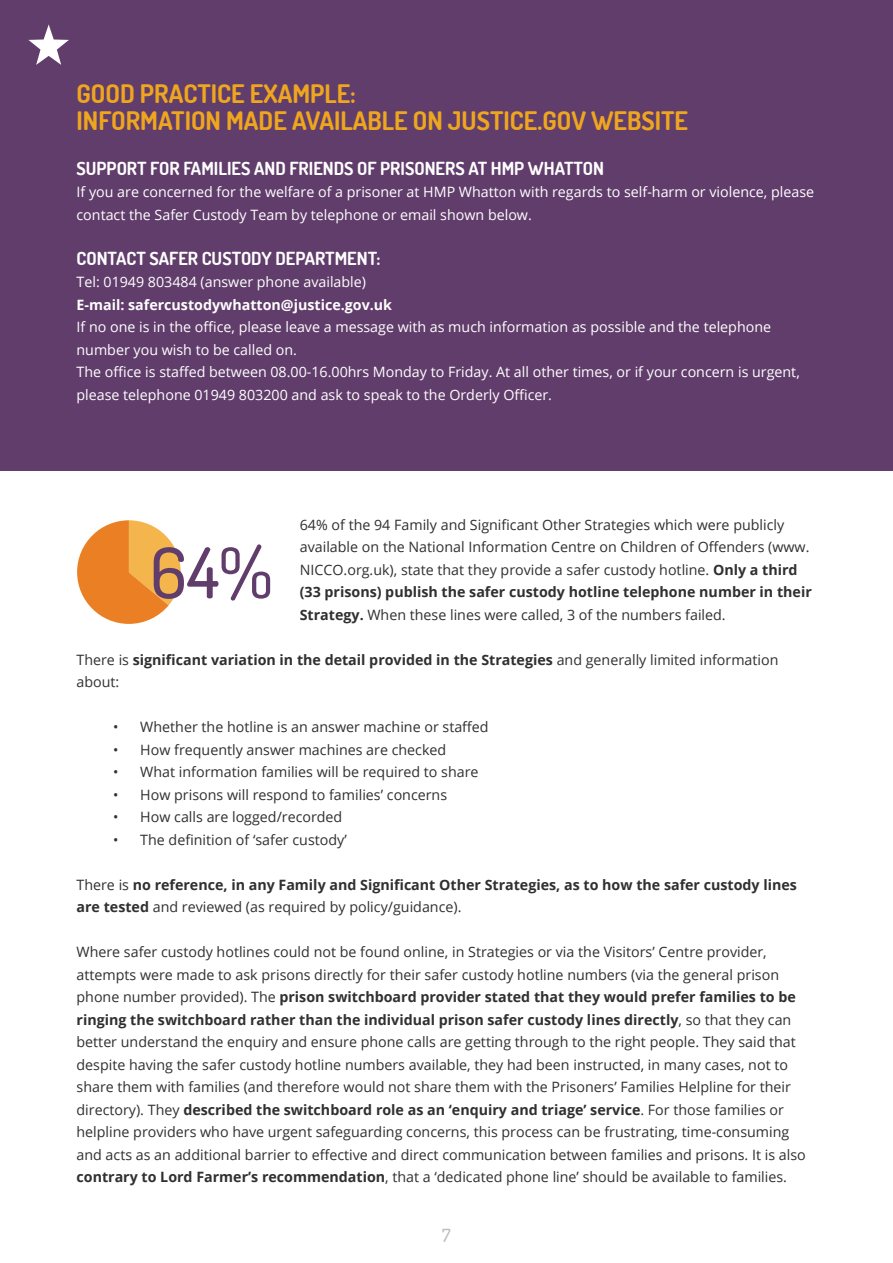
<style>
.page{position:relative;width:893px;height:1263px;background:#fff}
.page>*{position:absolute;margin:0;border:0;box-sizing:border-box;transform-origin:0 0}
.t1{font:500 70.2px "Dosis";color:#613d6b}
.titles{font:700 25.5px "Dosis";color:#eea61f}
.titles-2{font:700 18px "Dosis";color:#fff}
.titles-3{font:500 18px "Dosis";color:#bcbdc0}
.body{font:14.25px/22.5px "Open Sans";color:#312f30}
.body-2{font:14.25px/22.5px "Open Sans";color:#fff}
.body-3{font:700 14.25px/22.5px "Open Sans";color:#312f30}
.body-4{font:700 14.25px "Open Sans";color:#fff}
.s1{font-weight:700}
.s2{font-weight:400}
</style>
<div class="page">
<div style="left:0;top:0;width:893px;height:471px;background:#613d6b"></div>
<svg style="left:28px;top:24px;width:41px;height:41px"></svg>
<svg style="left:77px;top:520px;width:104px;height:104px"></svg>
<p class="titles" style="left:77px;top:77px;width:281px">GOOD PRACTICE EXAMPLE:</p>
<p class="titles" style="left:77px;top:104px;width:613px">INFORMATION MADE AVAILABLE ON JUSTICE.GOV WEBSITE</p>
<p class="titles-2" style="left:77px;top:157px;width:529px">SUPPORT FOR FAMILIES AND FRIENDS OF PRISONERS AT HMP WHATTON</p>
<p class="body-2" style="left:77px;top:180px;width:739px">If you are concerned for the welfare of a prisoner at HMP Whatton with regards to self-harm or violence, please contact the Safer Custody Team by telephone or email shown below.</p>
<p class="titles-2" style="left:77px;top:247px;width:305px">CONTACT SAFER CUSTODY DEPARTMENT:</p>
<p class="body-2" style="left:77px;top:270px;width:291px">Tel: 01949 803484 (answer phone available)</p>
<p class="body-4" style="left:77px;top:294px;width:317px">E-mail: safercustodywhatton@justice.gov.uk</p>
<p class="body-2" style="left:77px;top:315px;width:696px">If no one is in the office, please leave a message with as much information as possible and the telephone number you wish to be called on.</p>
<p class="body-2" style="left:77px;top:360px;width:725px">The office is staffed between 08.00-16.00hrs Monday to Friday. At all other times, or if your concern is urgent, please telephone 01949 803200 and ask to speak to the Orderly Officer.</p>
<p class="body" style="left:300px;top:513px;width:514px">64% of the 94 Family and Significant Other Strategies which were publicly available on the National Information Centre on Children of Offenders (www.<br>NICCO.org.uk), state that they provide a safer custody hotline. <span class="s1">Only a third (33 prisons) publish the safer custody hotline telephone number in their Strategy.</span> When these lines were called, 3 of the numbers failed.</p>
<p class="body-3" style="left:77px;top:648px;width:703px"><span class="s2">There is</span> significant variation in the detail provided in the Strategies <span class="s2">and generally limited information about:</span></p>
<p class="body" style="left:113px;top:715px;width:377px">• Whether the hotline is an answer machine or staffed</p>
<p class="body" style="left:113px;top:738px;width:334px">• How frequently answer machines are checked</p>
<p class="body" style="left:113px;top:760px;width:367px">• What information families will be required to share</p>
<p class="body" style="left:113px;top:783px;width:335px">• How prisons will respond to families’ concerns</p>
<p class="body" style="left:113px;top:805px;width:231px">• How calls are logged/recorded</p>
<p class="body" style="left:113px;top:828px;width:235px">• The definition of ‘safer custody’</p>
<p class="body-3" style="left:77px;top:873px;width:722px"><span class="s2">There is</span> no reference, in any Family and Significant Other Strategies, as to how the safer custody lines are tested <span class="s2">and reviewed (as required by policy/guidance).</span></p>
<p class="body" style="left:77px;top:940px;width:731px">Where safer custody hotlines could not be found online, in Strategies or via the Visitors’ Centre provider, attempts were made to ask prisons directly for their safer custody hotline numbers (via the general prison phone number provided). The <span class="s1">prison switchboard provider stated that they would prefer families to be ringing the switchboard rather than the individual prison safer custody lines directly</span>, so that they can better understand the enquiry and ensure phone calls are getting through to the right people. They said that despite having the safer custody hotline numbers available, they had been instructed, in many cases, not to share them with families (and therefore would not share them with the Prisoners’ Families Helpline for their directory). They <span class="s1">described the switchboard role as an ‘enquiry and triage’ service</span>. For those families or helpline providers who have urgent safeguarding concerns, this process can be frustrating, time-consuming and acts as an additional barrier to effective and direct communication between families and prisons. It is also <span class="s1">contrary to Lord Farmer’s recommendation</span>, that a ‘dedicated phone line’ should be available to families.</p>
<p class="t1" style="left:150px;top:527px;width:124px">64%</p>
<p class="titles-3" style="left:442px;top:1224px;width:10px">7</p>
</div>
